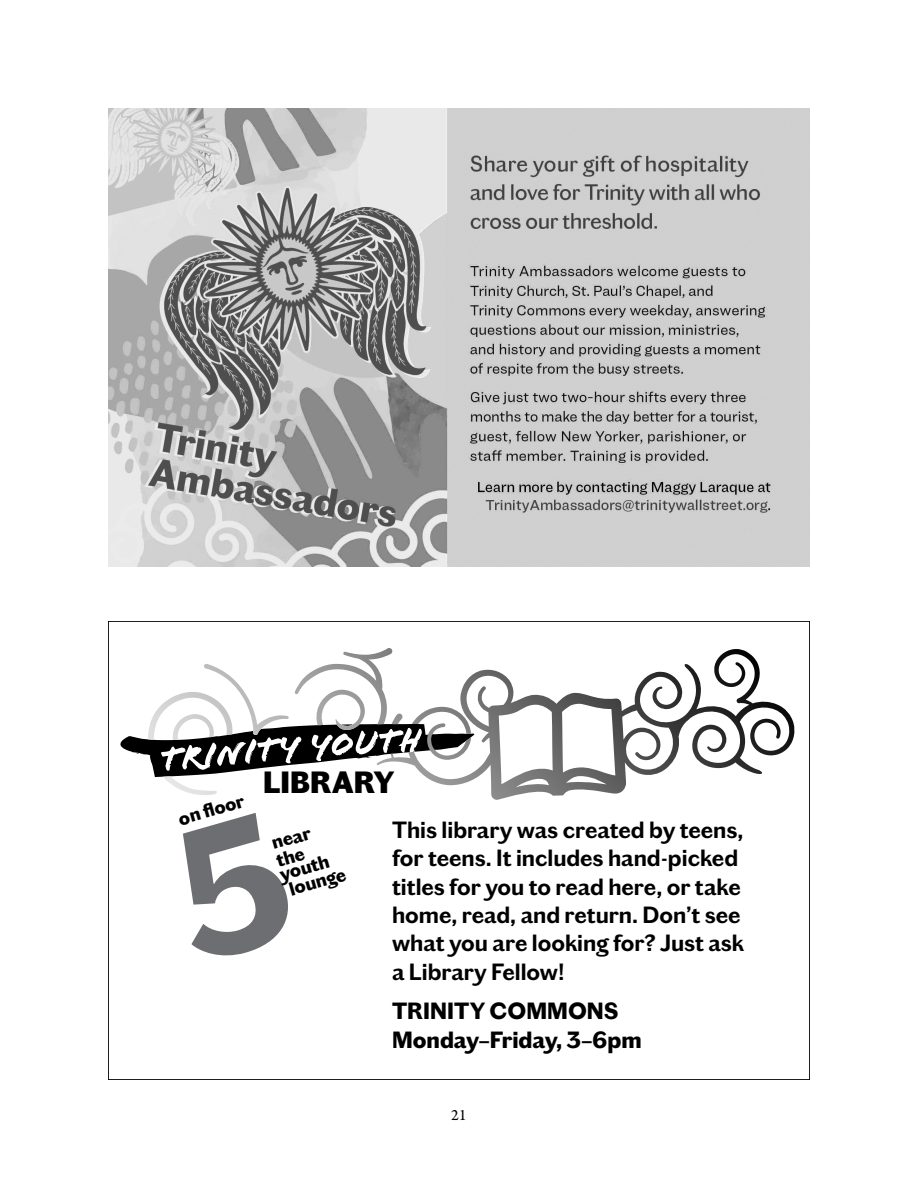
<style>
.page{position:relative;width:918px;height:1188px;background:#fff}
.page>*{position:absolute;margin:0;border:0;box-sizing:border-box;transform-origin:0 0}
.t1{font:900 31.2px "Chiswick TWS Grotesque";color:#000}
.t2{font:600 23.85px/28.3px "Chiswick TWS Grotesque";color:#000}
.t3{font:700 23.85px/28.3px "Chiswick TWS Grotesque";color:#000}
.t4{font:700 19.35px/17.9px "Chiswick TWS Grotesque";color:#000}
.t5{font:16.5px "Arno Pro";color:#000}
</style>
<div class="page">
<img style="left:108px;top:108px;width:702px;height:459px">
<svg style="left:120px;top:648px;width:635px;height:129px"></svg>
<p class="t4" style="left:176px;top:809px;width:69px;rotate:-16deg">on fl oor</p>
<h1 class="t1" style="left:263px;top:757px;width:133px">LIBRARY</h1>
<p class="t4" style="left:269px;top:833px;width:42px;rotate:-16deg">near the</p>
<p class="t4" style="left:277px;top:865px;width:65px;line-height:16.8px;rotate:-16deg">youth lounge</p>
<p class="t2" style="left:392px;top:813px;width:353px">This library was created by teens, for teens. It includes hand-picked titles for you to read here, or take home, read, and return. Don’t see what you are looking for? Just ask a Library Fellow!</p>
<p class="t3" style="left:392px;top:995px;width:251px">TRINITY COMMONS<br>Monday–Friday, 3–6pm</p>
<p class="t5" style="left:451px;top:1106px;width:17px">21</p>
</div>
